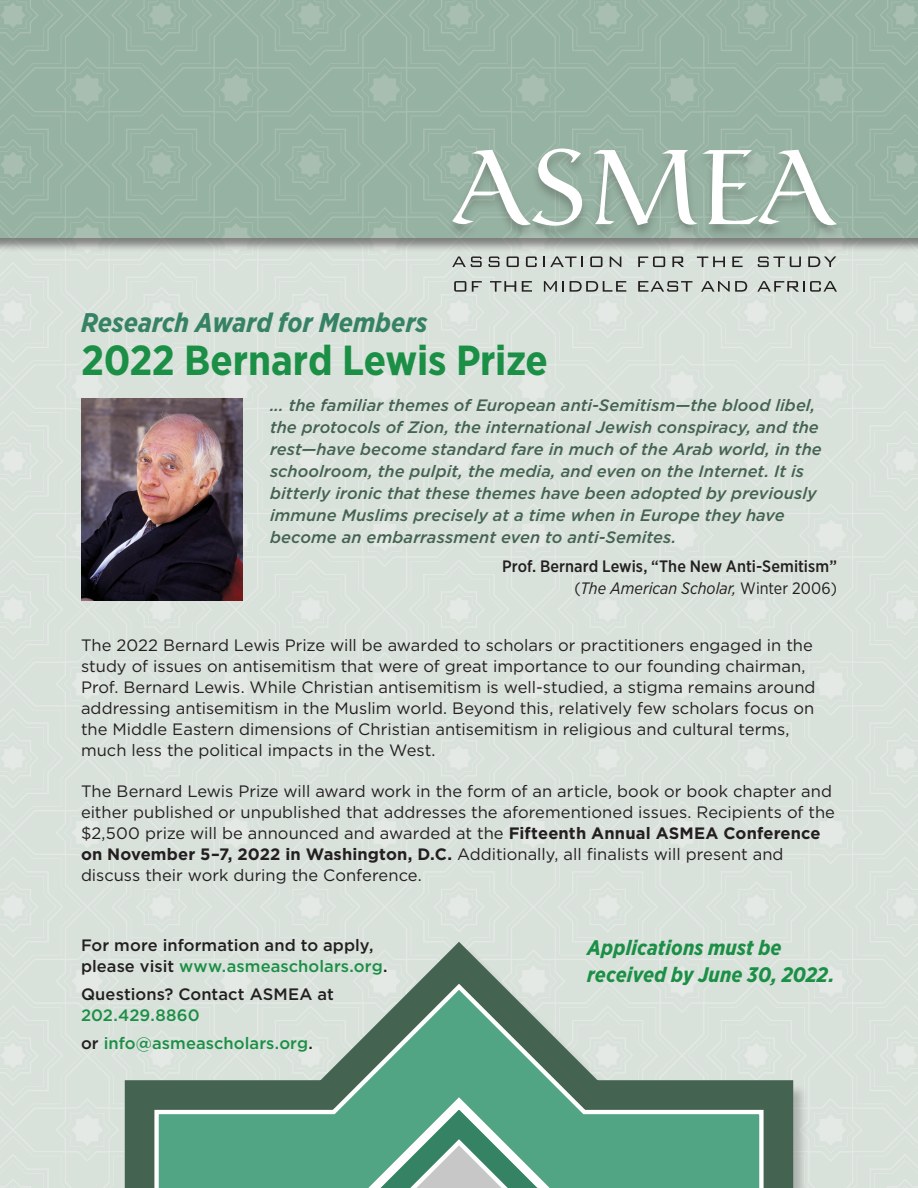
<style>
.page{position:relative;width:918px;height:1188px;background:#fff}
.page>*{position:absolute;margin:0;border:0;box-sizing:border-box;transform-origin:0 0}
.t1{font:700 42px "Gotham Narrow";letter-spacing:-.005em;color:#1b8f45}
.t2{font:italic 700 27px "Gotham Narrow";color:#368265}
.t3{font:italic 700 21px/27px "Gotham Narrow";color:#1b8f45}
.t4{font:16.5px/21px "Gotham";color:#231f20}
.t5{font:italic 500 16.5px/22px "Gotham";letter-spacing:.005em;color:#446351}
.t6{font:500 16.5px/21px "Gotham";letter-spacing:.005em;color:#231f20}
.t7{font:500 16.5px/22px "Gotham Narrow";letter-spacing:.005em;color:#231f20;text-align:right}
.t8{font:500 16.5px/27.8px "Gotham";letter-spacing:.005em;color:#1b8f45}
.s1{font-weight:400}
.s2{font-weight:400;font-style:italic}
.s3{font-weight:700}
.s4{color:#1b8f45}
.s5{color:#231f20}
</style>
<div class="page">
<img style="left:0;top:252px;width:918px;height:690px">
<div style="left:0;top:0;width:918px;height:252px;background:#231f20;opacity:.5"></div>
<img style="left:0;top:0;width:918px;height:238px">
<svg style="left:452px;top:256px;width:30px;height:11px"></svg>
<svg style="left:488px;top:256px;width:12px;height:11px"></svg>
<svg style="left:507px;top:256px;width:12px;height:11px"></svg>
<svg style="left:526px;top:256px;width:11px;height:11px"></svg>
<svg style="left:543px;top:256px;width:40px;height:11px"></svg>
<svg style="left:590px;top:256px;width:13px;height:11px"></svg>
<svg style="left:610px;top:256px;width:11px;height:11px"></svg>
<svg style="left:638px;top:256px;width:27px;height:11px"></svg>
<svg style="left:672px;top:256px;width:12px;height:11px"></svg>
<svg style="left:697px;top:256px;width:28px;height:11px"></svg>
<svg style="left:732px;top:256px;width:11px;height:11px"></svg>
<svg style="left:758px;top:256px;width:43px;height:11px"></svg>
<svg style="left:808px;top:256px;width:28px;height:11px"></svg>
<svg style="left:454px;top:281px;width:12px;height:11px"></svg>
<svg style="left:472px;top:281px;width:10px;height:11px"></svg>
<svg style="left:490px;top:281px;width:26px;height:11px"></svg>
<svg style="left:522px;top:281px;width:10px;height:11px"></svg>
<svg style="left:544px;top:281px;width:20px;height:11px"></svg>
<svg style="left:570px;top:281px;width:56px;height:11px"></svg>
<svg style="left:638px;top:281px;width:54px;height:11px"></svg>
<svg style="left:701px;top:281px;width:46px;height:11px"></svg>
<svg style="left:757px;top:281px;width:80px;height:11px"></svg>
<svg style="left:0;top:942px;width:918px;height:246px;background:#d5ddd7"></svg>
<svg style="left:25px;top:981px;width:868px;height:207px;background:#bacbc2"></svg>
<svg style="left:136px;top:1091px;width:646px;height:97px;background:#54866f"></svg>
<svg style="left:181px;top:1103px;width:556px;height:85px;background:#61a88c"></svg>
<div style="left:445px;top:148px;width:398px;height:92px;background:#231f20;opacity:.25"></div>
<svg style="left:452px;top:148px;width:130px;height:78px"></svg>
<svg style="left:593px;top:150px;width:244px;height:75px"></svg>
<img style="left:81px;top:398px;width:162px;height:203px">
<h2 class="t2" style="left:81px;top:305px;width:348px">Research Award for Members</h2>
<h1 class="t1" style="left:81px;top:333px;width:468px">2022 Bernard Lewis Prize</h1>
<p class="t5" style="left:270px;top:394px;width:553px">... the familiar themes of European anti-Semitism—the blood libel, the protocols of Zion, the international Jewish conspiracy, and the rest—have become standard fare in much of the Arab world, in the schoolroom, the pulpit, the media, and even on the Internet. It is bitterly ironic that these themes have been adopted by previously immune Muslims precisely at a time when in Europe they have become an embarrassment even to anti-Semites.</p>
<p class="t7" style="left:502px;top:555px;width:336px">Prof. Bernard Lewis, “The New Anti-Semitism” <span class="s1">(</span><span class="s2">The American Scholar,</span> <span class="s1">Winter 2006)</span></p>
<p class="t4" style="left:81px;top:634px;width:736px">The 2022 Bernard Lewis Prize will be awarded to scholars or practitioners engaged in the study of issues on antisemitism that were of great importance to our founding chairman, Prof. Bernard Lewis. While Christian antisemitism is well‑studied, a stigma remains around addressing antisemitism in the Muslim world. Beyond this, relatively few scholars focus on the Middle Eastern dimensions of Christian antisemitism in religious and cultural terms, much less the political impacts in the West.</p>
<p class="t4" style="left:81px;top:781px;width:756px">The Bernard Lewis Prize will award work in the form of an article, book or book chapter and either published or unpublished that addresses the aforementioned issues. Recipients of the $2,500 prize will be announced and awarded at the <span class="s3">Fifteenth Annual ASMEA Conference on November 5–7, 2022 in Washington, D.C.</span> Additionally, all finalists will present and discuss their work during the Conference.</p>
<p class="t6" style="left:81px;top:935px;width:308px">For more information and to apply, please visit <span class="s4">www.asmeascholars.org</span>.</p>
<p class="t6" style="left:81px;top:984px;width:254px">Questions? Contact ASMEA at</p>
<p class="t8" style="left:81px;top:1001px;width:233px">202.429.8860<br><span class="s5">or</span> info@asmeascholars.org<span class="s5">.</span></p>
<p class="t3" style="left:587px;top:934px;width:249px">Applications must be received by June 30, 2022.</p>
</div>
